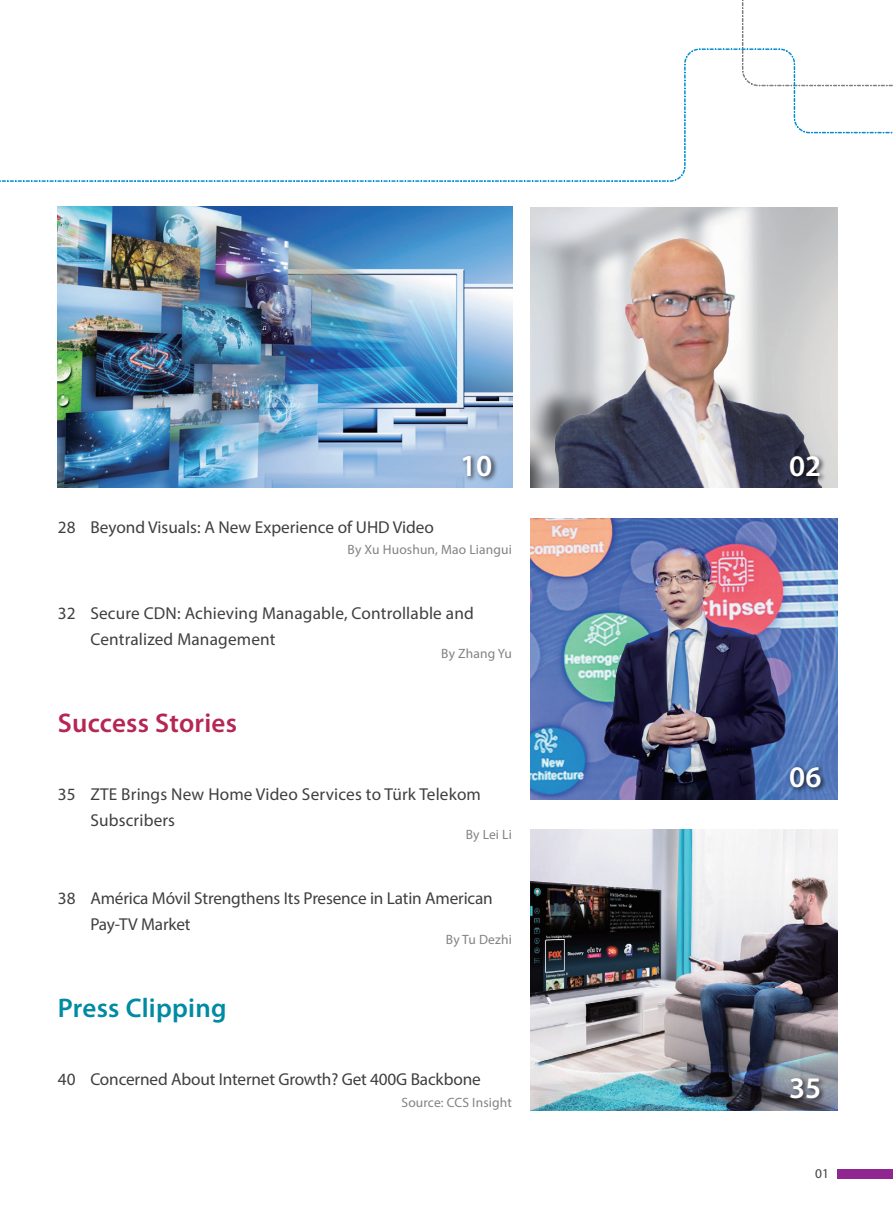
<style>
.page{position:relative;width:893px;height:1212px;background:#fff}
.page>*{position:absolute;margin:0;border:0;box-sizing:border-box;transform-origin:0 0}
.t1{font:600 30.6px "Myriad Pro";color:#fff}
.t2{font:600 30px "Myriad Pro";color:#fff}
.t3{font:600 27px "Myriad Pro";letter-spacing:.01em;color:#b62654}
.t4{font:600 27px "Myriad Pro";letter-spacing:.01em;color:#008aa4}
.t5{font:17.25px/25.5px "Myriad Pro";color:#3f3f40}
.t6{font:13.5px "Myriad Pro";letter-spacing:.01em;color:#848182}
.t7{font:13.5px "Myriad Pro";color:#403f3c}
</style>
<div class="page">
<svg style="left:742px;top:0;width:2px;height:48px"></svg>
<svg style="left:0;top:48px;width:893px;height:134px"></svg>
<img style="left:530px;top:518px;width:308px;height:281px">
<img style="left:785px;top:757px;width:45px;height:43px">
<img style="left:531px;top:207px;width:307px;height:281px">
<img style="left:541px;top:239px;width:297px;height:249px">
<img style="left:785px;top:446px;width:45px;height:42px">
<img style="left:531px;top:829px;width:307px;height:281px">
<img style="left:785px;top:1068px;width:45px;height:43px">
<img style="left:58px;top:207px;width:454px;height:280px">
<img style="left:456px;top:446px;width:45px;height:42px">
<div style="left:838px;top:1169px;width:55px;height:9px;background:#90268f"></div>
<h1 class="t1" style="left:460px;top:446px;width:34px">10</h1>
<p class="t5" style="left:58px;top:514px;width:19px">28</p>
<p class="t5" style="left:90px;top:514px;width:345px">Beyond Visuals: A New Experience of UHD Video</p>
<p class="t6" style="left:348px;top:541px;width:166px">By Xu Huoshun, Mao Liangui</p>
<p class="t5" style="left:58px;top:600px;width:19px">32</p>
<p class="t5" style="left:90px;top:600px;width:385px">Secure CDN: Achieving Managable, Controllable and<br>Centralized Management</p>
<p class="t6" style="left:441px;top:645px;width:72px">By Zhang Yu</p>
<h3 class="t3" style="left:58px;top:705px;width:181px">Success Stories</h3>
<p class="t5" style="left:58px;top:781px;width:19px">35</p>
<p class="t5" style="left:90px;top:781px;width:392px">ZTE Brings New Home Video Services to Türk Telekom<br>Subscribers</p>
<p class="t6" style="left:466px;top:826px;width:48px">By Lei Li</p>
<p class="t5" style="left:58px;top:885px;width:19px">38</p>
<p class="t5" style="left:90px;top:885px;width:404px">América Móvil Strengthens Its Presence in Latin American<br>Pay-TV Market</p>
<p class="t6" style="left:446px;top:931px;width:68px">By Tu Dezhi</p>
<h3 class="t4" style="left:58px;top:990px;width:170px">Press Clipping</h3>
<p class="t5" style="left:58px;top:1066px;width:19px">40</p>
<p class="t5" style="left:90px;top:1066px;width:392px">Concerned About Internet Growth? Get 400G Backbone</p>
<p class="t6" style="left:401px;top:1094px;width:112px">Source: CCS Insight</p>
<h2 class="t2" style="left:789px;top:447px;width:34px">02</h2>
<h2 class="t2" style="left:789px;top:757px;width:34px">06</h2>
<h2 class="t2" style="left:789px;top:1069px;width:34px">35</h2>
<p class="t7" style="left:815px;top:1165px;width:15px">01</p>
</div>
